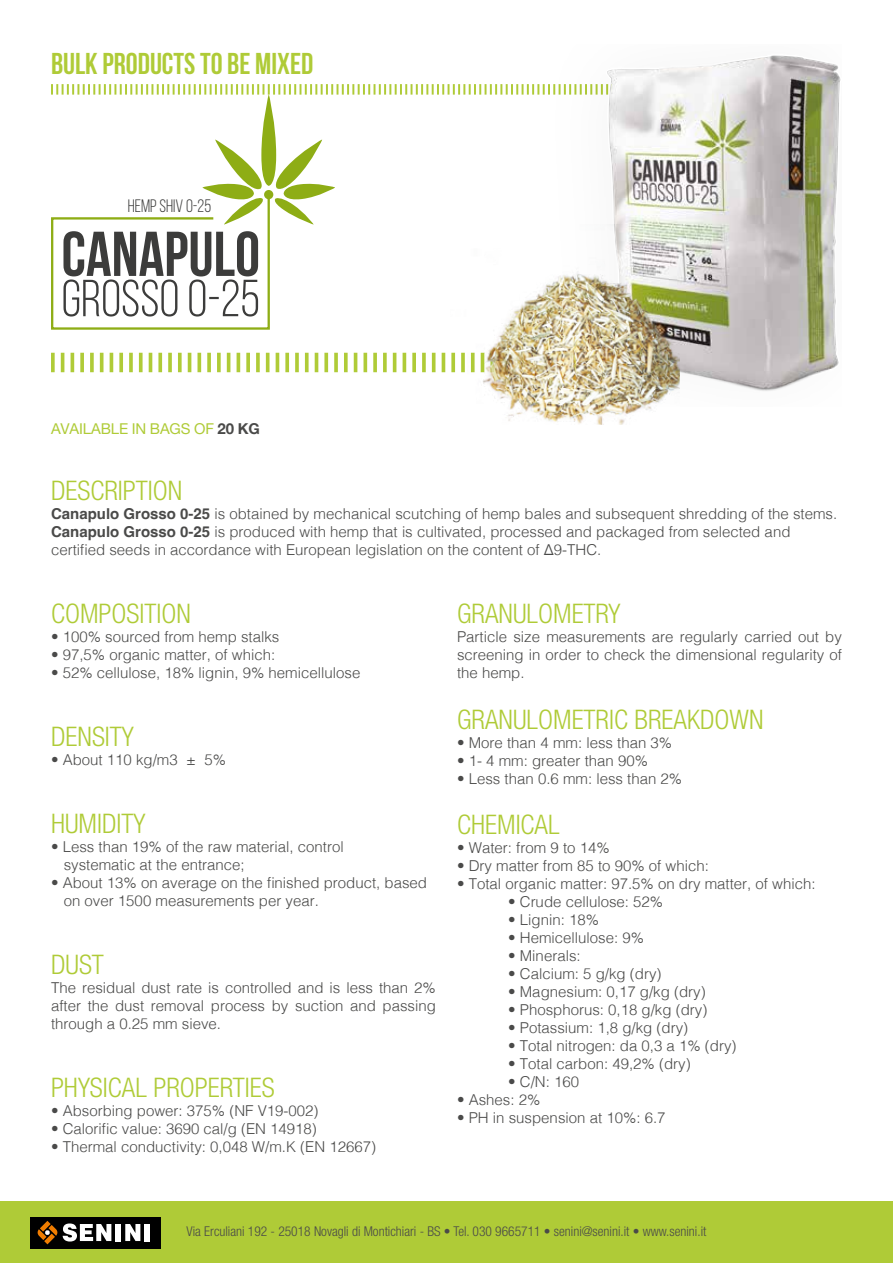
<style>
.page{position:relative;width:893px;height:1263px;background:#fff}
.page>*{position:absolute;margin:0;border:0;box-sizing:border-box;transform-origin:0 0}
.t1{font:700 30px "Bebas Neue";color:#afcb37}
.t2{font:300 condensed 27px "Helvetica Neue LT Pro";color:#afcb37}
.t3{font:18px "Bebas Neue";color:#3c3c3b}
.t4{font:300 15px/18px "Helvetica";color:#4a4a49}
.t5{font:15px "Helvetica Neue LT Pro";letter-spacing:-.01em;color:#afcb37}
.t6{font:300 condensed 13.5px "Helvetica Neue LT Pro";color:#4a4a49}
.s1{font-family:"Helvetica Neue";font-weight:700;color:#4a4a49}
.s2{font-weight:700}
</style>
<div class="page">
<div style="left:0;top:1201px;width:893px;height:62px;background:#afcb37"></div>
<div style="left:30px;top:1217px;width:130px;height:31px;background:#000"></div>
<div style="left:116px;top:1224px;width:5px;height:17px;background:#fff"></div>
<svg style="left:63px;top:1223px;width:48px;height:18px"></svg>
<svg style="left:125px;top:1224px;width:15px;height:17px"></svg>
<div style="left:145px;top:1224px;width:5px;height:17px;background:#fff"></div>
<svg style="left:38px;top:1221px;width:19px;height:23px"></svg>
<svg style="left:51px;top:353px;width:4px;height:19px"></svg>
<hr style="left:61px;top:353px;width:3px;height:19px;background:#afcb37">
<hr style="left:71px;top:353px;width:3px;height:19px;background:#afcb37">
<svg style="left:80px;top:353px;width:4px;height:19px"></svg>
<svg style="left:90px;top:353px;width:4px;height:19px"></svg>
<hr style="left:100px;top:353px;width:3px;height:19px;background:#afcb37">
<hr style="left:110px;top:353px;width:3px;height:19px;background:#afcb37">
<svg style="left:119px;top:353px;width:4px;height:19px"></svg>
<svg style="left:129px;top:353px;width:4px;height:19px"></svg>
<svg style="left:139px;top:353px;width:4px;height:19px"></svg>
<hr style="left:149px;top:353px;width:3px;height:19px;background:#afcb37">
<svg style="left:158px;top:353px;width:4px;height:19px"></svg>
<svg style="left:168px;top:353px;width:4px;height:19px"></svg>
<svg style="left:178px;top:353px;width:4px;height:19px"></svg>
<hr style="left:188px;top:353px;width:3px;height:19px;background:#afcb37">
<svg style="left:197px;top:353px;width:4px;height:19px"></svg>
<svg style="left:207px;top:353px;width:4px;height:19px"></svg>
<svg style="left:217px;top:353px;width:4px;height:19px"></svg>
<hr style="left:227px;top:353px;width:3px;height:19px;background:#afcb37">
<hr style="left:237px;top:353px;width:3px;height:19px;background:#afcb37">
<svg style="left:246px;top:353px;width:4px;height:19px"></svg>
<svg style="left:256px;top:353px;width:4px;height:19px"></svg>
<hr style="left:266px;top:353px;width:3px;height:19px;background:#afcb37">
<hr style="left:276px;top:353px;width:3px;height:19px;background:#afcb37">
<svg style="left:285px;top:353px;width:4px;height:19px"></svg>
<svg style="left:295px;top:353px;width:4px;height:19px"></svg>
<svg style="left:305px;top:353px;width:4px;height:19px"></svg>
<hr style="left:315px;top:353px;width:3px;height:19px;background:#afcb37">
<svg style="left:324px;top:353px;width:4px;height:19px"></svg>
<svg style="left:334px;top:353px;width:4px;height:19px"></svg>
<svg style="left:344px;top:353px;width:4px;height:19px"></svg>
<hr style="left:354px;top:353px;width:3px;height:19px;background:#afcb37">
<svg style="left:363px;top:353px;width:4px;height:19px"></svg>
<svg style="left:373px;top:353px;width:4px;height:19px"></svg>
<svg style="left:383px;top:353px;width:4px;height:19px"></svg>
<hr style="left:393px;top:353px;width:3px;height:19px;background:#afcb37">
<hr style="left:403px;top:353px;width:3px;height:19px;background:#afcb37">
<svg style="left:412px;top:353px;width:4px;height:19px"></svg>
<svg style="left:422px;top:353px;width:4px;height:19px"></svg>
<hr style="left:432px;top:353px;width:3px;height:19px;background:#afcb37">
<svg style="left:51px;top:84px;width:489px;height:246px"></svg>
<img style="left:542px;top:55px;width:299px;height:336px">
<img style="left:441px;top:224px;width:239px;height:201px">
<h1 class="t1" style="left:51px;top:47px;width:264px">BULK PRODUCTS TO BE MIXED</h1>
<p class="t3" style="left:128px;top:196px;width:85px">HEMP SHIV 0-25</p>
<p class="t5" style="left:51px;top:420px;width:210px">AVAILABLE IN BAGS OF <span class="s1">20 KG</span></p>
<h2 class="t2" style="left:51px;top:475px;width:133px">DESCRIPTION</h2>
<p class="t4" style="left:51px;top:504px;width:788px"><span class="s2">Canapulo Grosso 0-25</span> is obtained by mechanical scutching of hemp bales and subsequent shredding of the stems.<br><span class="s2">Canapulo Grosso 0-25</span> is produced with hemp that is cultivated, processed and packaged from selected and certified seeds in accordance with European legislation on the content of Δ9-THC.</p>
<h2 class="t2" style="left:51px;top:598px;width:141px">COMPOSITION</h2>
<p class="t4" style="left:51px;top:626px;width:230px">• 100% sourced from hemp stalks</p>
<p class="t4" style="left:51px;top:644px;width:226px">• 97,5% organic matter, of which:</p>
<p class="t4" style="left:51px;top:662px;width:311px">• 52% cellulose, 18% lignin, 9% hemicellulose</p>
<h2 class="t2" style="left:51px;top:721px;width:84px">DENSITY</h2>
<p class="t4" style="left:51px;top:749px;width:176px">• About 110 kg/m3 ± 5%</p>
<h2 class="t2" style="left:51px;top:808px;width:96px">HUMIDITY</h2>
<p class="t4" style="left:64px;top:836px;width:281px;text-indent:-13px">• Less than 19% of the raw material, control systematic at the entrance;</p>
<p class="t4" style="left:64px;top:872px;width:365px;text-indent:-13px">• About 13% on average on the finished product, based on over 1500 measurements per year.</p>
<h2 class="t2" style="left:51px;top:949px;width:54px">DUST</h2>
<p class="t4" style="left:51px;top:977px;width:386px;text-align:justify">The residual dust rate is controlled and is less than 2% after the dust removal process by suction and passing through a 0.25 mm sieve.</p>
<h2 class="t2" style="left:51px;top:1072px;width:225px">PHYSICAL PROPERTIES</h2>
<p class="t4" style="left:51px;top:1100px;width:269px">• Absorbing power: 375% (NF V19-002)</p>
<p class="t4" style="left:51px;top:1118px;width:267px">• Calorific value: 3690 cal/g (EN 14918)</p>
<p class="t4" style="left:51px;top:1136px;width:327px">• Thermal conductivity: 0,048 W/m.K (EN 12667)</p>
<h2 class="t2" style="left:457px;top:598px;width:165px">GRANULOMETRY</h2>
<p class="t4" style="left:457px;top:626px;width:386px;text-align:justify">Particle size measurements are regularly carried out by screening in order to check the dimensional regularity of the hemp.</p>
<h2 class="t2" style="left:457px;top:704px;width:308px">GRANULOMETRIC BREAKDOWN</h2>
<p class="t4" style="left:457px;top:732px;width:217px">• More than 4 mm: less than 3%</p>
<p class="t4" style="left:457px;top:750px;width:192px">• 1- 4 mm: greater than 90%</p>
<p class="t4" style="left:457px;top:768px;width:227px">• Less than 0.6 mm: less than 2%</p>
<h2 class="t2" style="left:457px;top:809px;width:104px">CHEMICAL</h2>
<p class="t4" style="left:457px;top:837px;width:154px">• Water: from 9 to 14%</p>
<p class="t4" style="left:457px;top:855px;width:253px">• Dry matter from 85 to 90% of which:</p>
<p class="t4" style="left:457px;top:873px;width:360px">• Total organic matter: 97.5% on dry matter, of which:</p>
<p class="t4" style="left:508px;top:891px;width:157px">• Crude cellulose: 52%</p>
<p class="t4" style="left:508px;top:909px;width:92px">• Lignin: 18%</p>
<p class="t4" style="left:508px;top:927px;width:137px">• Hemicellulose: 9%</p>
<p class="t4" style="left:508px;top:945px;width:74px">• Minerals:</p>
<p class="t4" style="left:508px;top:963px;width:155px">• Calcium: 5 g/kg (dry)</p>
<p class="t4" style="left:508px;top:981px;width:199px">• Magnesium: 0,17 g/kg (dry)</p>
<p class="t4" style="left:508px;top:999px;width:201px">• Phosphorus: 0,18 g/kg (dry)</p>
<p class="t4" style="left:508px;top:1017px;width:182px">• Potassium: 1,8 g/kg (dry)</p>
<p class="t4" style="left:508px;top:1035px;width:230px">• Total nitrogen: da 0,3 a 1% (dry)</p>
<p class="t4" style="left:508px;top:1053px;width:184px">• Total carbon: 49,2% (dry)</p>
<p class="t4" style="left:508px;top:1071px;width:72px">• C/N: 160</p>
<p class="t4" style="left:457px;top:1089px;width:85px">• Ashes: 2%</p>
<p class="t4" style="left:457px;top:1107px;width:210px">• PH in suspension at 10%: 6.7</p>
<p class="t6" style="left:187px;top:1223px;width:521px">Via Erculiani 192 - 25018 Novagli di Montichiari - BS • Tel. 030 9665711 • senini@senini.it • www.senini.it</p>
</div>
